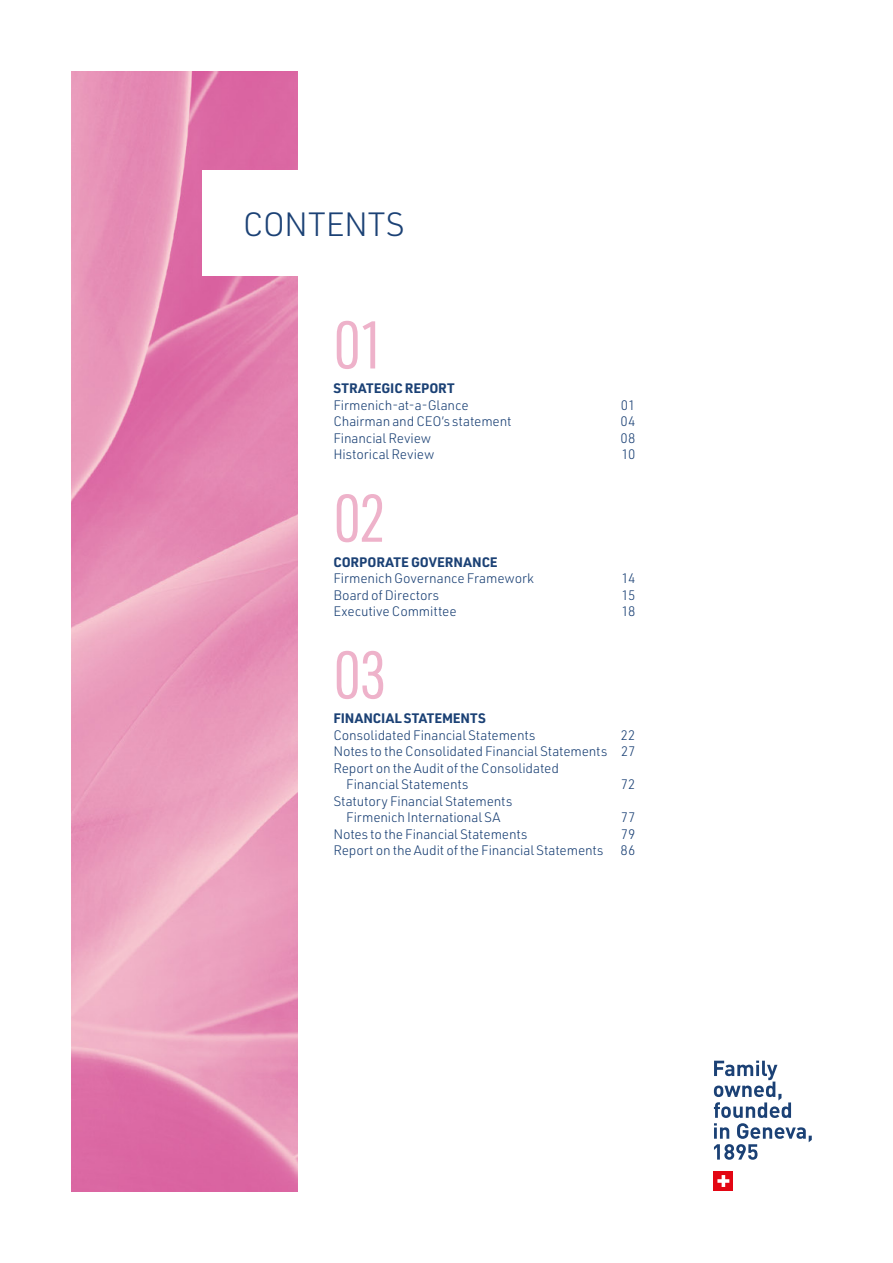
<style>
.page{position:relative;width:893px;height:1263px;background:#fff}
.page>*{position:absolute;margin:0;border:0;box-sizing:border-box;transform-origin:0 0}
.t1{font:66px "URWDIN Cond";color:#eeb2ca}
.t2{font:300 33px "URWDIN";letter-spacing:-.01em;color:#1b4175}
.t3{font:300 13.5px/16.5px "URWDIN";letter-spacing:-.01em;color:#1b4175;text-align:center}
.t4{font:700 13.5px "URWDIN";color:#1b4175}
</style>
<div class="page">
<img style="left:71px;top:71px;width:227px;height:1120px">
<div style="left:202px;top:170px;width:189px;height:106px;background:#fff"></div>
<svg style="left:714px;top:1060px;width:98px;height:100px"></svg>
<div style="left:714px;top:1171px;width:19px;height:19px;background:#e30613"></div>
<svg style="left:717px;top:1175px;width:12px;height:12px"></svg>
<h2 class="t2" style="left:243px;top:203px;width:163px">CONTENTS</h2>
<h1 class="t1" style="left:333px;top:302px;width:54px">01</h1>
<p class="t4" style="left:333px;top:379px;width:123px">STRATEGIC REPORT</p>
<p class="t3" style="left:333px;top:396px;width:137px">Firmenich-at-a-Glance</p>
<p class="t3" style="left:621px;top:396px;width:16px">01</p>
<p class="t3" style="left:333px;top:413px;width:180px">Chairman and CEO’s statement</p>
<p class="t3" style="left:620px;top:413px;width:16px">04</p>
<p class="t3" style="left:333px;top:429px;width:99px">Financial Review</p>
<p class="t3" style="left:620px;top:429px;width:16px">08</p>
<p class="t3" style="left:333px;top:446px;width:103px">Historical Review</p>
<p class="t3" style="left:621px;top:446px;width:15px">10</p>
<h1 class="t1" style="left:333px;top:475px;width:55px">02</h1>
<p class="t4" style="left:333px;top:552px;width:166px">CORPORATE GOVERNANCE</p>
<p class="t3" style="left:333px;top:570px;width:202px">Firmenich Governance Framework</p>
<p class="t3" style="left:621px;top:570px;width:15px">14</p>
<p class="t3" style="left:333px;top:586px;width:107px">Board of Directors</p>
<p class="t3" style="left:621px;top:586px;width:15px">15</p>
<p class="t3" style="left:333px;top:603px;width:125px">Executive Committee</p>
<p class="t3" style="left:621px;top:603px;width:15px">18</p>
<h1 class="t1" style="left:333px;top:632px;width:55px">03</h1>
<p class="t4" style="left:333px;top:709px;width:154px">FINANCIAL STATEMENTS</p>
<p class="t3" style="left:333px;top:726px;width:204px">Consolidated Financial Statements</p>
<p class="t3" style="left:621px;top:726px;width:16px">22</p>
<p class="t3" style="left:333px;top:743px;width:303px">Notes to the Consolidated Financial Statements 27</p>
<p class="t3" style="left:333px;top:759px;width:227px">Report on the Audit of the Consolidated</p>
<p class="t3" style="left:346px;top:776px;width:124px">Financial Statements</p>
<p class="t3" style="left:621px;top:776px;width:16px">72</p>
<p class="t3" style="left:333px;top:792px;width:180px">Statutory Financial Statements<br>Firmenich International SA</p>
<p class="t3" style="left:621px;top:809px;width:16px">77</p>
<p class="t3" style="left:333px;top:825px;width:196px">Notes to the Financial Statements</p>
<p class="t3" style="left:621px;top:825px;width:16px">79</p>
<p class="t3" style="left:333px;top:842px;width:272px">Report on the Audit of the Financial Statements</p>
<p class="t3" style="left:621px;top:842px;width:16px">86</p>
</div>
